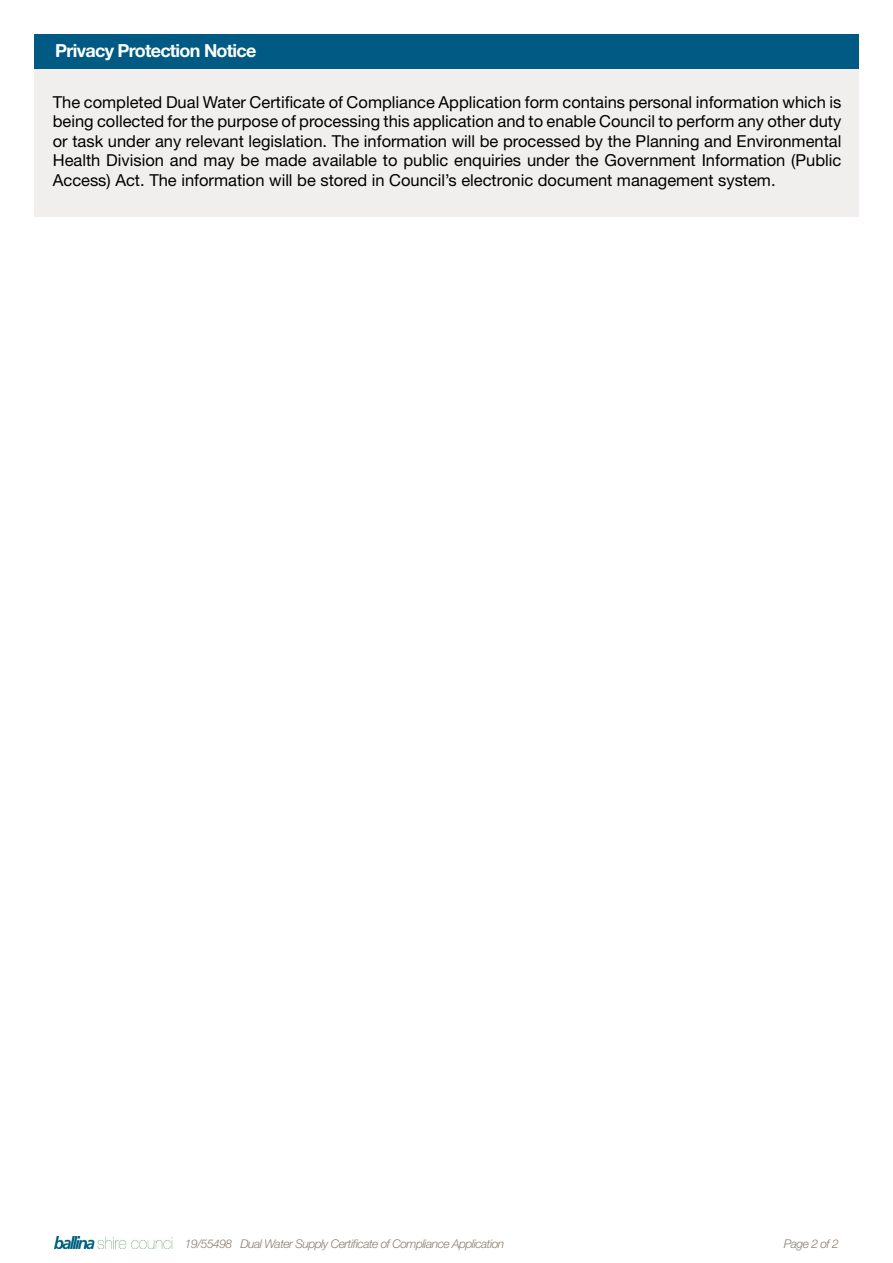
<style>
.page{position:relative;width:893px;height:1263px;background:#fff}
.page>*{position:absolute;margin:0;border:0;box-sizing:border-box;transform-origin:0 0}
.t1{font:700 18px "Helvetica Neue LT Std";letter-spacing:-.04em;color:#fff}
.t2{font:16.5px/19.5px "Helvetica Neue LT Std";color:#000;text-align:justify}
.t3{font:italic 300 12px "Helvetica Neue LT Std";letter-spacing:-.04em;color:#897d72}
</style>
<div class="page">
<img style="left:54px;top:1236px;width:119px;height:13px">
<div style="left:34px;top:66px;width:825px;height:151px;background:#f1efee"></div>
<div style="left:34px;top:34px;width:825px;height:34px;background:#005a84"></div>
<p class="t1" style="left:55px;top:40px;width:203px">Privacy Protection Notice</p>
<p class="t2" style="left:53px;top:92px;width:790px">The completed Dual Water Certificate of Compliance Application form contains personal information which is being collected for the purpose of processing this application and to enable Council to perform any other duty or task under any relevant legislation. The information will be processed by the Planning and Environmental Health Division and may be made available to public enquiries under the Government Information (Public Access) Act. The information will be stored in Council’s electronic document management system.</p>
<p class="t3" style="left:185px;top:1237px;width:321px">19/55498 Dual Water Supply Certificate of Compliance Application</p>
<p class="t3" style="left:784px;top:1237px;width:57px">Page 2 of 2</p>
</div>
